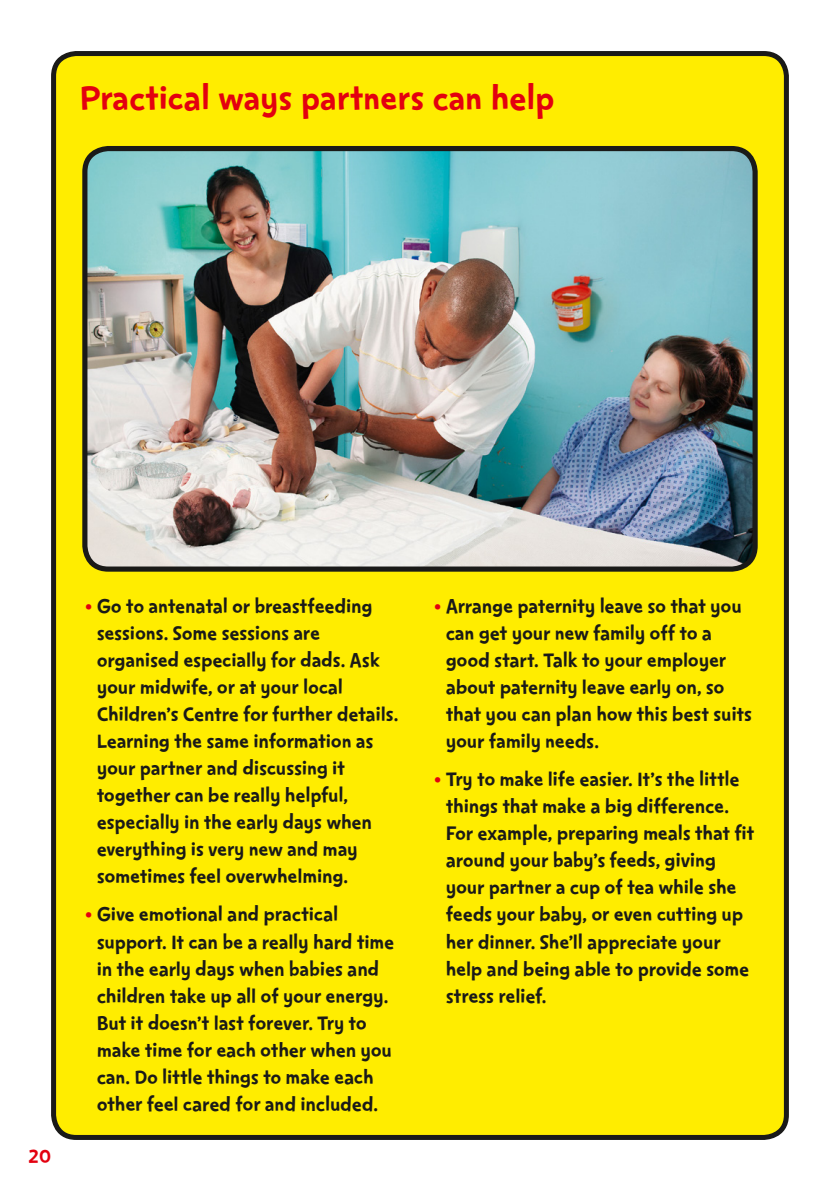
<style>
.page{position:relative;width:840px;height:1191px;background:#fff}
.page>*{position:absolute;margin:0;border:0;box-sizing:border-box;transform-origin:0 0}
.Sub_Head{font:40px "Change 4 Life Text";letter-spacing:-.01em;color:#e3000f}
.t1{font:24px "Change 4 Life Text";color:#e3000f}
.Body_NEW{font:23px/27px "Change 4 Life Text";letter-spacing:-.015em;color:#1a1a18}
.s1{color:#e3000f}
</style>
<div class="page">
<div style="left:54px;top:54px;width:732px;height:1083px;background:#ffed00;border-radius:23px"></div>
<div style="left:51px;top:51px;width:737px;height:1089px;border:5px solid #1a1a18;border-radius:23px"></div>
<img style="left:88px;top:149px;width:666px;height:420px">
<div style="left:82px;top:146px;width:675px;height:425px;border:5px solid #1a1a18;border-radius:23px"></div>
<p class="Sub_Head" style="left:79px;top:82px;width:476px">Practical ways partners can help</p>
<p class="t1" style="left:28px;top:1146px;width:25px">20</p>
<p class="Body_NEW" style="left:97px;top:594px;width:303px;text-indent:-12px"><span class="s1">•</span> Go to antenatal or breastfeeding sessions. Some sessions are organised especially for dads. Ask your midwife, or at your local<br>Children’s Centre for further details.<br>Learning the same information as your partner and discussing it together can be really helpful, especially in the early days when everything is very new and may sometimes feel overwhelming.</p>
<p class="Body_NEW" style="left:97px;top:902px;width:299px;text-indent:-12px"><span class="s1">•</span> Give emotional and practical support. It can be a really hard time in the early days when babies and children take up all of your energy.<br>But it doesn’t last forever. Try to make time for each other when you can. Do little things to make each other feel cared for and included.</p>
<p class="Body_NEW" style="left:445px;top:594px;width:308px;text-indent:-12px"><span class="s1">•</span> Arrange paternity leave so that you can get your new family off to a good start. Talk to your employer about paternity leave early on, so that you can plan how this best suits your family needs.</p>
<p class="Body_NEW" style="left:445px;top:767px;width:310px;text-indent:-12px"><span class="s1">•</span> Try to make life easier. It’s the little things that make a big difference.<br>For example, preparing meals that fit around your baby’s feeds, giving your partner a cup of tea while she feeds your baby, or even cutting up her dinner. She’ll appreciate your help and being able to provide some stress relief.</p>
</div>
